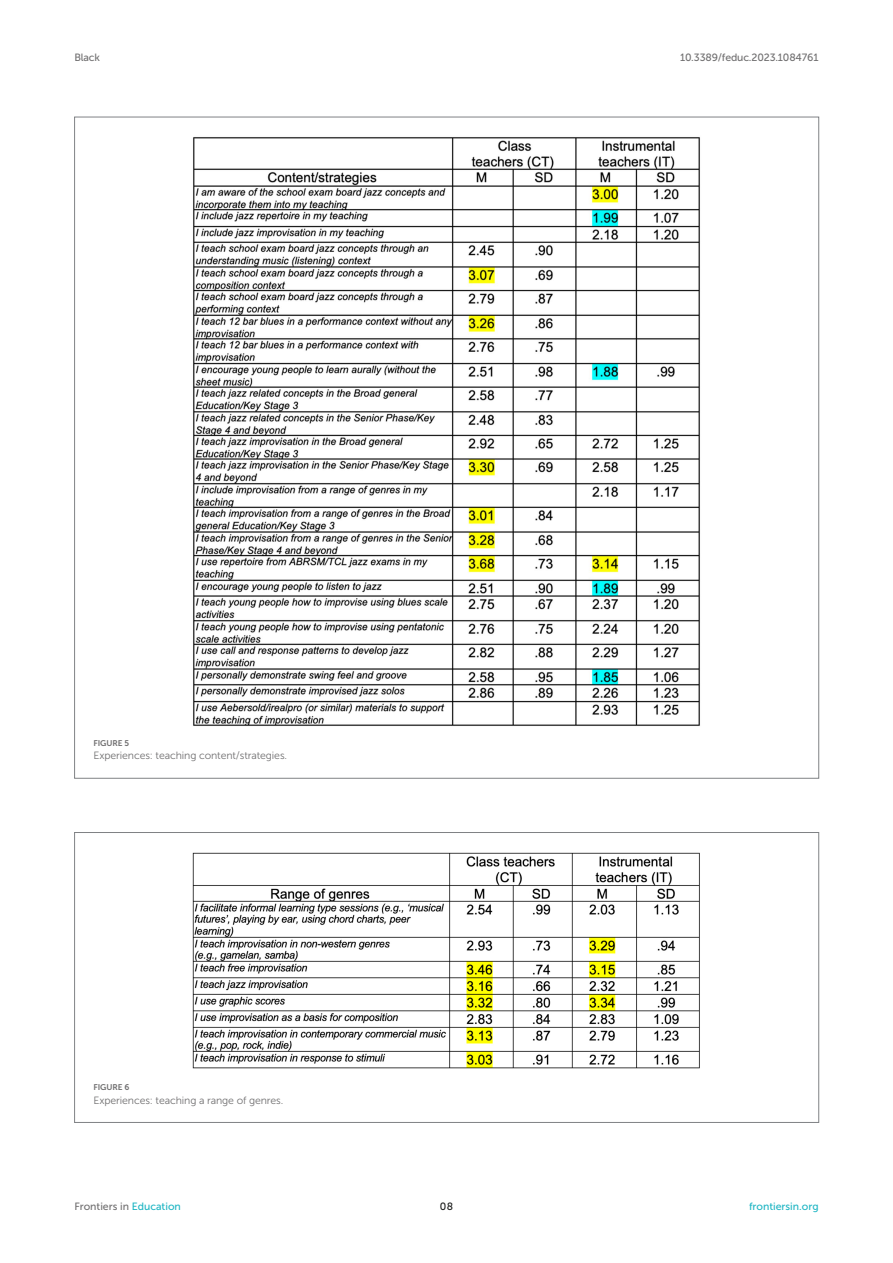
<style>
.page{position:relative;width:893px;height:1263px;background:#fff}
.page>*{position:absolute;margin:0;border:0;box-sizing:border-box;transform-origin:0 0}
.FIG_LEG{font:10.5px "Museo Sans 300";letter-spacing:-.01em;color:#706f70}
.t1{font:10.5px "Museo Sans 500";letter-spacing:-.015em;color:#706f70}
.t2{font:10.5px "Museo Sans 500";color:#1db5c3}
.t3{font:10.5px "Museo Sans 500";color:#1b1c1b}
.FIG_HD{font:8.25px "Museo Sans 700";letter-spacing:-.01em;color:#706f70}
.s1{color:#1db5c3}
</style>
<div class="page">
<img style="left:193px;top:137px;width:507px;height:589px">
<img style="left:192px;top:852px;width:508px;height:217px">
<p class="t1" style="left:74px;top:51px;width:27px">Black</p>
<p class="t1" style="left:680px;top:51px;width:140px">10.3389/feduc.2023.1084761</p>
<p class="FIG_HD" style="left:94px;top:738px;width:37px">FIGURE 5</p>
<p class="FIG_LEG" style="left:94px;top:750px;width:195px">Experiences: teaching content/strategies.</p>
<p class="FIG_HD" style="left:94px;top:1082px;width:37px">FIGURE 6</p>
<p class="FIG_LEG" style="left:94px;top:1094px;width:191px">Experiences: teaching a range of genres.</p>
<p class="t1" style="left:74px;top:1200px;width:108px">Frontiers in <span class="s1">Education</span></p>
<p class="t3" style="left:440px;top:1200px;width:15px">08</p>
<p class="t2" style="left:749px;top:1200px;width:71px">frontiersin.org</p>
</div>
